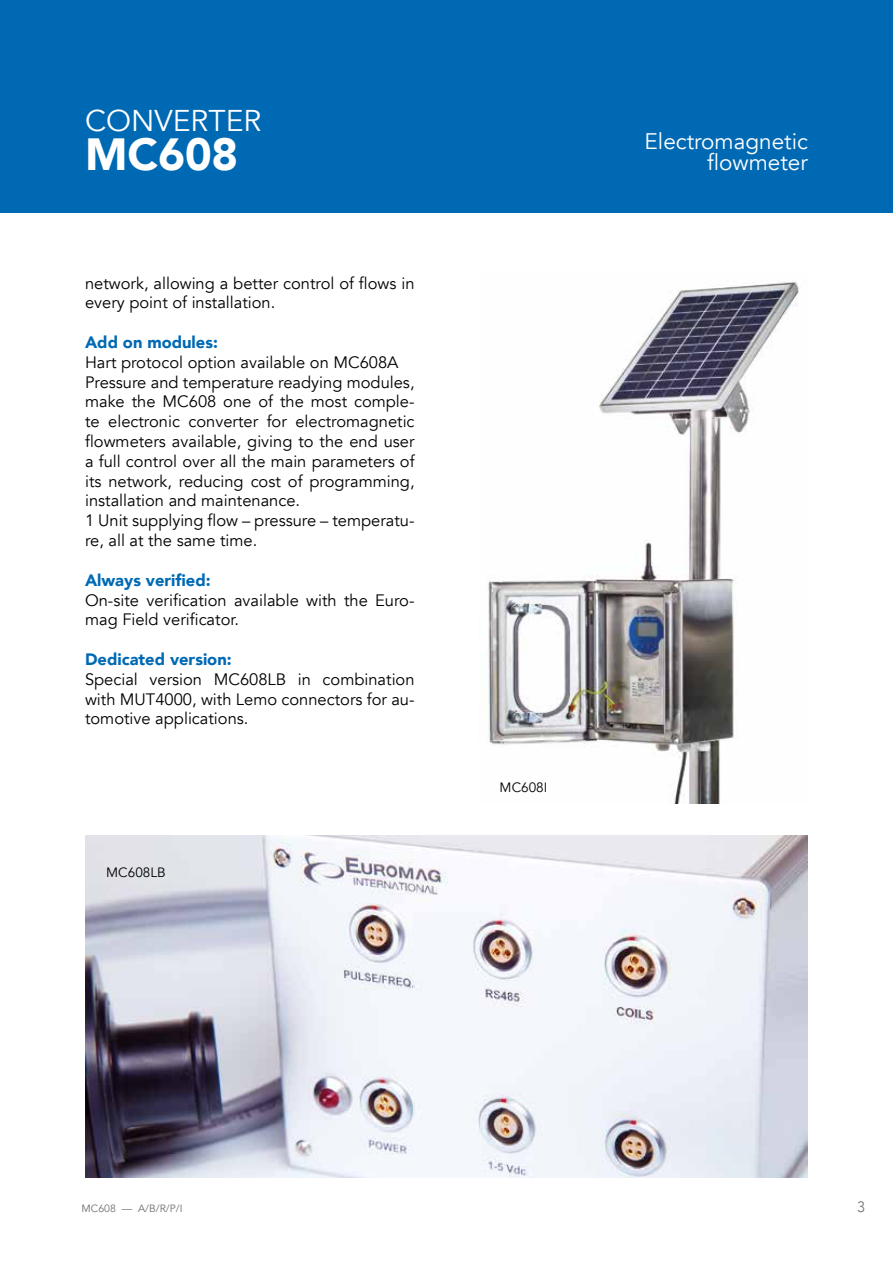
<style>
.page{position:relative;width:893px;height:1263px;background:#fff}
.page>*{position:absolute;margin:0;border:0;box-sizing:border-box;transform-origin:0 0}
.t1{font:900 45px "Avenir";color:#fff}
.t2{font:30px "Avenir";color:#fff}
.t3{font:22.5px/21px "Avenir";color:#fff;text-align:right}
.t4{font:16.5px/19.8px "Avenir";color:#000}
.t5{font:900 16.5px "Avenir";color:#0069b4}
.t6{font:300 15px "Avenir";color:#706f6f}
.t7{font:13.5px "Avenir";color:#000}
.t8{font:10.5px "Avenir";color:#706f6f}
</style>
<div class="page">
<div style="left:0;top:0;width:893px;height:213px;background:#0069b4"></div>
<img style="left:488px;top:281px;width:311px;height:523px">
<img style="left:85px;top:836px;width:723px;height:342px">
<h2 class="t2" style="left:85px;top:102px;width:178px">CONVERTER</h2>
<h1 class="t1" style="left:85px;top:115px;width:155px">MC608</h1>
<h3 class="t3" style="left:645px;top:131px;width:165px">Electromagnetic flowmeter</h3>
<p class="t4" style="left:85px;top:273px;width:331px">network, allowing a better control of flows in every point of installation.</p>
<p class="t5" style="left:85px;top:328px;width:134px">Add on modules:</p>
<p class="t4" style="left:85px;top:353px;width:331px">Hart protocol option available on MC608A Pressure and temperature readying modules, make the MC608 one of the most comple&shy;te electronic converter for electromagnetic flowmeters available, giving to the end user a full control over all the main parameters of its network, reducing cost of programming, installation and maintenance.<br>1 Unit supplying flow – pressure – temperatu&shy;re, all at the same time.</p>
<p class="t5" style="left:85px;top:566px;width:127px">Always verified:</p>
<p class="t4" style="left:85px;top:590px;width:331px">On-site verification available with the Euro&shy;mag Field verificator.</p>
<p class="t5" style="left:85px;top:645px;width:148px">Dedicated version:</p>
<p class="t4" style="left:85px;top:669px;width:331px;text-align:justify">Special version MC608LB in combination with MUT4000, with Lemo connectors for au&shy;tomotive applications.</p>
<p class="t7" style="left:106px;top:865px;width:61px">MC608LB</p>
<p class="t7" style="left:500px;top:779px;width:49px">MC608I</p>
<p class="t8" style="left:82px;top:1202px;width:102px">MC608 — A/B/R/P/I</p>
<p class="t6" style="left:857px;top:1198px;width:9px">3</p>
</div>
